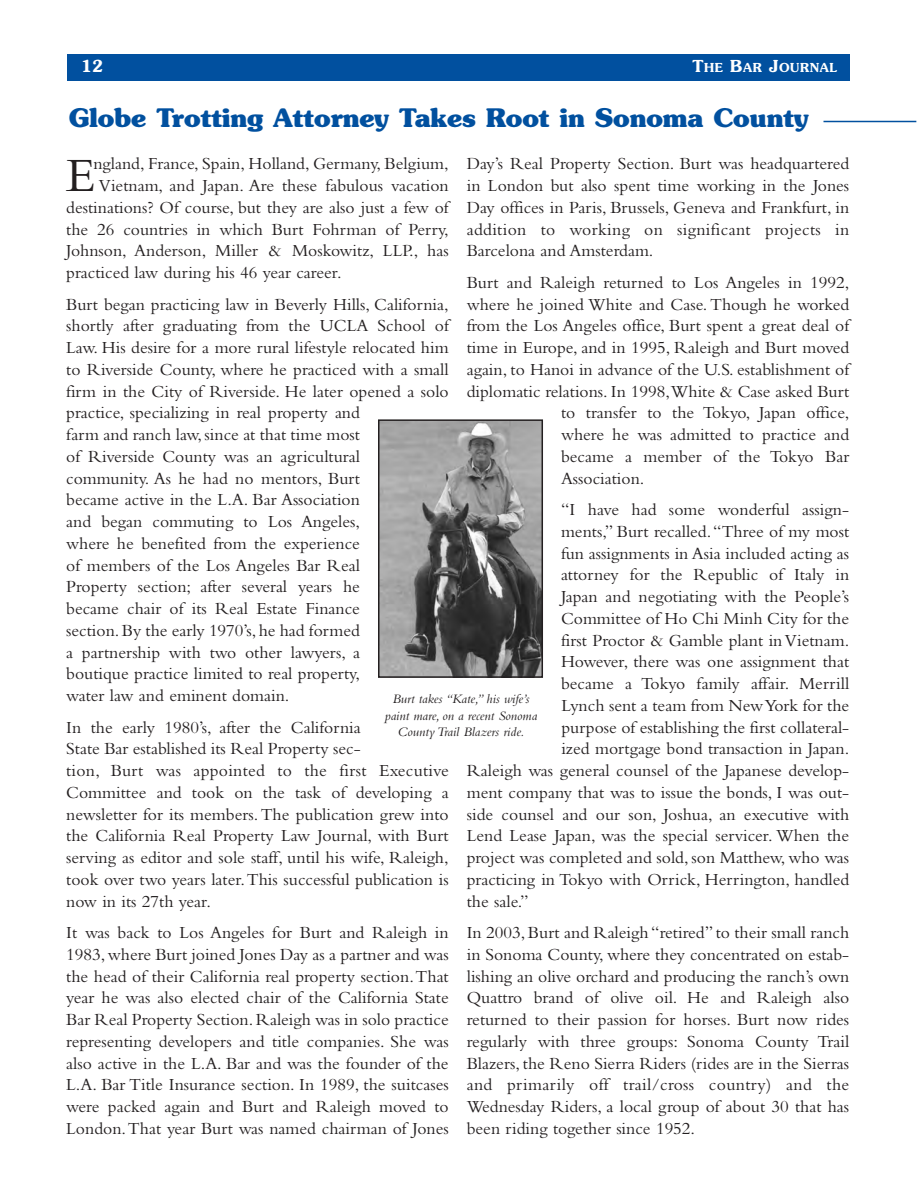
<style>
.page{position:relative;width:918px;height:1188px;background:#fff}
.page>*{position:absolute;margin:0;border:0;box-sizing:border-box;transform-origin:0 0}
.t1{font:49.95px "Bembo";color:#231f20}
.t2{font:700 25.5px "Souvenir";color:#01509f}
.t3{font:17.7px/21.8px "Bembo";color:#231f20;text-align:justify}
.t4{font:600 16.5px "Souvenir";color:#fff}
.t5{font:italic 13.5px/16.5px "Bembo";color:#231f20;text-align:center}
.t6{font:600 12.3px "Souvenir";letter-spacing:.045em;color:#fff}
.s1{font-size:16.5px}
</style>
<div class="page">
<div style="left:68px;top:54px;width:782px;height:27px;background:#01509f"></div>
<hr style="left:824px;top:121px;width:92px;height:1px;background:#01509f">
<img style="left:381px;top:422px;width:159px;height:253px">
<div style="left:378px;top:419px;width:165px;height:259px;border:2px solid #231f20"></div>
<p class="t4" style="left:81px;top:60px;width:24px">12</p>
<p class="t6" style="left:692px;top:63px;width:146px"><span class="s1">T</span>HE <span class="s1">B</span>AR <span class="s1">J</span>OURNAL</p>
<h2 class="t2" style="left:69px;top:108px;width:741px">Globe Trotting Attorney Takes Root in Sonoma County</h2>
<h1 class="t1" style="left:66px;top:157px;width:31px">E</h1>
<p class="t3" style="left:93px;top:155px;width:357px">ngland, France, Spain, Holland, Germany, Belgium,</p>
<p class="t3" style="left:467px;top:155px;width:384px">Day’s Real Property Section. Burt was headquartered in London but also spent time working in the Jones Day offices in Paris, Brussels, Geneva and Frankfurt, in addition to working on significant projects in Barcelona and Amsterdam.</p>
<p class="t3" style="left:467px;top:273px;width:384px">Burt and Raleigh returned to Los Angeles in 1992,</p>
<p class="t3" style="left:467px;top:295px;width:384px">where he joined White and Case. Though he worked</p>
<p class="t3" style="left:467px;top:317px;width:384px">from the Los Angeles office, Burt spent a great deal of</p>
<p class="t3" style="left:467px;top:338px;width:384px">time in Europe, and in 1995, Raleigh and Burt moved</p>
<p class="t3" style="left:467px;top:360px;width:384px">again, to Hanoi in advance of the U.S. establishment of</p>
<p class="t3" style="left:467px;top:382px;width:384px">diplomatic relations. In 1998,White &amp; Case asked Burt</p>
<p class="t3" style="left:561px;top:404px;width:290px">to transfer to the Tokyo, Japan office,</p>
<p class="t3" style="left:561px;top:425px;width:290px">where he was admitted to practice and</p>
<p class="t3" style="left:561px;top:447px;width:290px">became a member of the Tokyo Bar</p>
<p class="t3" style="left:561px;top:469px;width:85px">Association.</p>
<p class="t3" style="left:561px;top:500px;width:290px">“I have had some wonderful assign-</p>
<p class="t3" style="left:561px;top:522px;width:290px">ments,” Burt recalled. “Three of my most</p>
<p class="t3" style="left:561px;top:544px;width:290px">fun assignments in Asia included acting as</p>
<p class="t3" style="left:561px;top:566px;width:290px">attorney for the Republic of Italy in</p>
<p class="t3" style="left:561px;top:587px;width:290px">Japan and negotiating with the People’s</p>
<p class="t3" style="left:561px;top:609px;width:290px">Committee of Ho Chi Minh City for the</p>
<p class="t3" style="left:561px;top:631px;width:290px">first Proctor &amp; Gamble plant in Vietnam.</p>
<p class="t3" style="left:561px;top:653px;width:290px">However, there was one assignment that</p>
<p class="t3" style="left:561px;top:674px;width:290px">became a Tokyo family affair. Merrill</p>
<p class="t3" style="left:561px;top:696px;width:289px">Lynch sent a team from New York for the</p>
<p class="t3" style="left:561px;top:718px;width:289px">purpose of establishing the first collateral-</p>
<p class="t3" style="left:561px;top:740px;width:289px">ized mortgage bond transaction in Japan.</p>
<p class="t3" style="left:467px;top:761px;width:384px">Raleigh was general counsel of the Japanese develop-</p>
<p class="t3" style="left:467px;top:783px;width:384px">ment company that was to issue the bonds, I was out-</p>
<p class="t3" style="left:467px;top:805px;width:384px">side counsel and our son, Joshua, an executive with</p>
<p class="t3" style="left:467px;top:827px;width:384px">Lend Lease Japan, was the special servicer. When the</p>
<p class="t3" style="left:467px;top:848px;width:384px">project was completed and sold, son Matthew, who was</p>
<p class="t3" style="left:467px;top:870px;width:384px">practicing in Tokyo with Orrick, Herrington, handled</p>
<p class="t3" style="left:467px;top:892px;width:63px">the sale.”</p>
<p class="t3" style="left:467px;top:923px;width:384px">In 2003, Burt and Raleigh “retired” to their small ranch in Sonoma County, where they concentrated on estab&shy;lishing an olive orchard and producing the ranch’s own Quattro brand of olive oil. He and Raleigh also returned to their passion for horses. Burt now rides regularly with three groups: Sonoma County Trail Blazers, the Reno Sierra Riders (rides are in the Sierras and primarily off trail/cross country) and the Wednesday Riders, a local group of about 30 that has been riding together since 1952.</p>
<p class="t3" style="left:99px;top:176px;width:351px">Vietnam, and Japan. Are these fabulous vacation</p>
<p class="t3" style="left:66px;top:198px;width:384px">destinations? Of course, but they are also just a few of</p>
<p class="t3" style="left:66px;top:220px;width:384px">the 26 countries in which Burt Fohrman of Perry,</p>
<p class="t3" style="left:66px;top:242px;width:384px">Johnson, Anderson, Miller &amp; Moskowitz, LLP., has</p>
<p class="t3" style="left:66px;top:263px;width:277px">practiced law during his 46 year career.</p>
<p class="t3" style="left:66px;top:295px;width:384px;text-align:left">Burt began practicing law in Beverly Hills, California, shortly after graduating from the UCLA School of Law. His desire for a more rural lifestyle relocated him to Riverside County, where he practiced with a small firm in the City of Riverside. He later opened a solo practice, specializing in real property and<br>farm and ranch law, since at that time most<br>of Riverside County was an agricultural<br>community. As he had no mentors, Burt<br>became active in the L.A. Bar Association<br>and began commuting to Los Angeles,<br>where he benefited from the experience<br>of members of the Los Angeles Bar Real<br>Property section; after several years he<br>became chair of its Real Estate Finance<br>section. By the early 1970’s, he had formed<br>a partnership with two other lawyers, a<br>boutique practice limited to real property,<br>water law and eminent domain.</p>
<p class="t3" style="left:66px;top:718px;width:384px;text-align:left">In the early 1980’s, after the California<br>State Bar established its Real Property sec-<br>tion, Burt was appointed to the first Executive Committee and took on the task of developing a newsletter for its members. The publication grew into the California Real Property Law Journal, with Burt serving as editor and sole staff, until his wife, Raleigh, took over two years later. This successful publication is now in its 27th year.</p>
<p class="t3" style="left:66px;top:923px;width:384px">It was back to Los Angeles for Burt and Raleigh in 1983, where Burt joined Jones Day as a partner and was the head of their California real property section. That year he was also elected chair of the California State Bar Real Property Section. Raleigh was in solo practice representing developers and title companies. She was also active in the L.A. Bar and was the founder of the L.A. Bar Title Insurance section. In 1989, the suitcases were packed again and Burt and Raleigh moved to London. That year Burt was named chairman of Jones</p>
<p class="t5" style="left:385px;top:692px;width:154px">Burt takes “Kate,” his wife’s paint mare, on a recent Sonoma<br>County Trail Blazers ride.</p>
</div>
